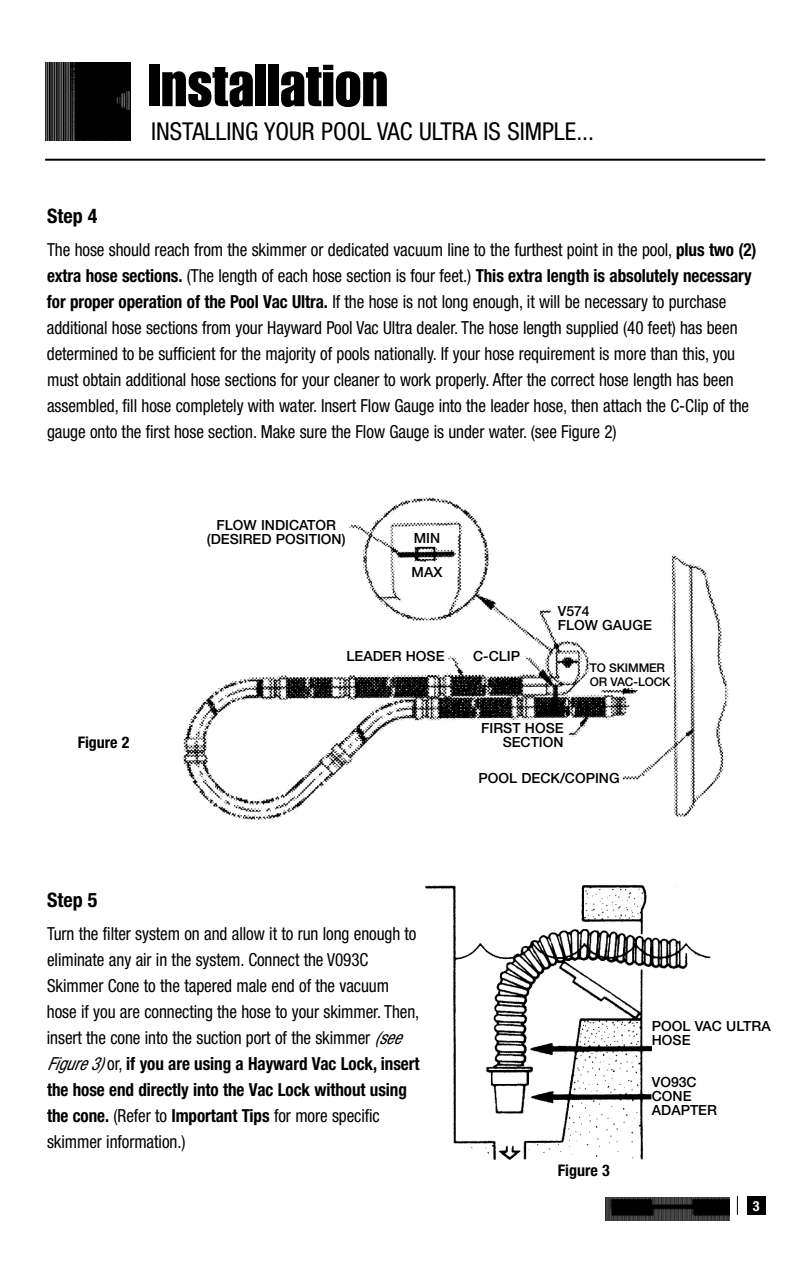
<style>
.page{position:relative;width:812px;height:1264px;background:#fff}
.page>*{position:absolute;margin:0;border:0;box-sizing:border-box;transform-origin:0 0}
.t1{font:58px "Impact";color:#000}
.t2{font:condensed 24.6px "Helvetica Neue";color:#000}
.t3{font:700 condensed 20px "Helvetica Neue";color:#000}
.t4{font:condensed 18px/26px "Helvetica Neue";letter-spacing:-.005em;color:#000;scale:.95 1}
.t5{font:700 condensed 16px "Helvetica Neue";color:#000}
.t6{font:500 14px/14px "Helvetica Neue";color:#000}
.t7{font:700 condensed 14px "Helvetica Neue";color:#fff}
.t8{font:500 12px/14px "Helvetica Neue";letter-spacing:-.01em;color:#000}
.s1{font-weight:700}
.s2{font-style:italic}
</style>
<div class="page">
<img style="left:45px;top:63px;width:85px;height:78px">
<hr style="left:45px;top:159px;width:720px;height:2px;background:#000">
<img style="left:606px;top:1197px;width:124px;height:24px">
<svg style="left:737px;top:1196px;width:1px;height:19px"></svg>
<div style="left:747px;top:1197px;width:18px;height:18px;background:#000"></div>
<img style="left:182px;top:497px;width:547px;height:323px">
<img style="left:425px;top:884px;width:286px;height:276px">
<h1 class="t1" style="left:148px;top:52px;width:242px">Installation</h1>
<h2 class="t2" style="left:151px;top:117px;width:444px">INSTALLING YOUR POOL VAC ULTRA IS SIMPLE...</h2>
<p class="t3" style="left:47px;top:204px;width:52px">Step 4</p>
<p class="t4" style="left:47px;top:237px;width:748px">The hose should reach from the skimmer or dedicated vacuum line to the furthest point in the pool, <span class="s1">plus two (2) extra hose sections.</span> (The length of each hose section is four feet.) <span class="s1">This extra length is absolutely necessary for proper operation of the Pool Vac Ultra.</span> If the hose is not long enough, it will be necessary to purchase additional hose sections from your Hayward Pool Vac Ultra dealer. The hose length supplied (40 feet) has been determined to be sufficient for the majority of pools nationally. If your hose requirement is more than this, you must obtain additional hose sections for your cleaner to work properly. After the correct hose length has been assembled, fill hose completely with water. Insert Flow Gauge into the leader hose, then attach the C-Clip of the gauge onto the first hose section. Make sure the Flow Gauge is under water. (see Figure 2)</p>
<p class="t5" style="left:78px;top:732px;width:53px">Figure 2</p>
<p class="t6" style="left:207px;top:518px;width:140px;text-align:center">FLOW INDICATOR (DESIRED POSITION)</p>
<p class="t6" style="left:414px;top:531px;width:28px">MIN</p>
<p class="t6" style="left:411px;top:565px;width:32px">MAX</p>
<p class="t6" style="left:347px;top:649px;width:99px">LEADER HOSE</p>
<p class="t6" style="left:473px;top:649px;width:48px">C-CLIP</p>
<p class="t6" style="left:558px;top:604px;width:95px">V574<br>FLOW GAUGE</p>
<p class="t8" style="left:590px;top:660px;width:82px">TO SKIMMER<br>OR VAC-LOCK</p>
<p class="t6" style="left:481px;top:721px;width:84px;text-align:right">FIRST HOSE<br>SECTION</p>
<p class="t6" style="left:478px;top:770px;width:143px">POOL DECK/COPING</p>
<p class="t3" style="left:47px;top:888px;width:52px">Step 5</p>
<p class="t4" style="left:47px;top:921px;width:394px">Turn the filter system on and allow it to run long enough to eliminate any air in the system. Connect the V093C Skimmer Cone to the tapered male end of the vacuum hose if you are connecting the hose to your skimmer. Then, insert the cone into the suction port of the skimmer <span class="s2">(see Figure3)</span>or, <span class="s1">if you are using a Hayward Vac Lock, insert the hose end directly into the Vac Lock without using the cone.</span> (Refer to <span class="s1">Important Tips</span> for more specific skimmer information.)</p>
<p class="t5" style="left:558px;top:1160px;width:53px">Figure 3</p>
<p class="t6" style="left:652px;top:1019px;width:120px">POOL VAC ULTRA<br>HOSE</p>
<p class="t6" style="left:652px;top:1075px;width:67px">VO93C<br>CONE<br>ADAPTER</p>
<p class="t7" style="left:753px;top:1197px;width:8px">3</p>
</div>
